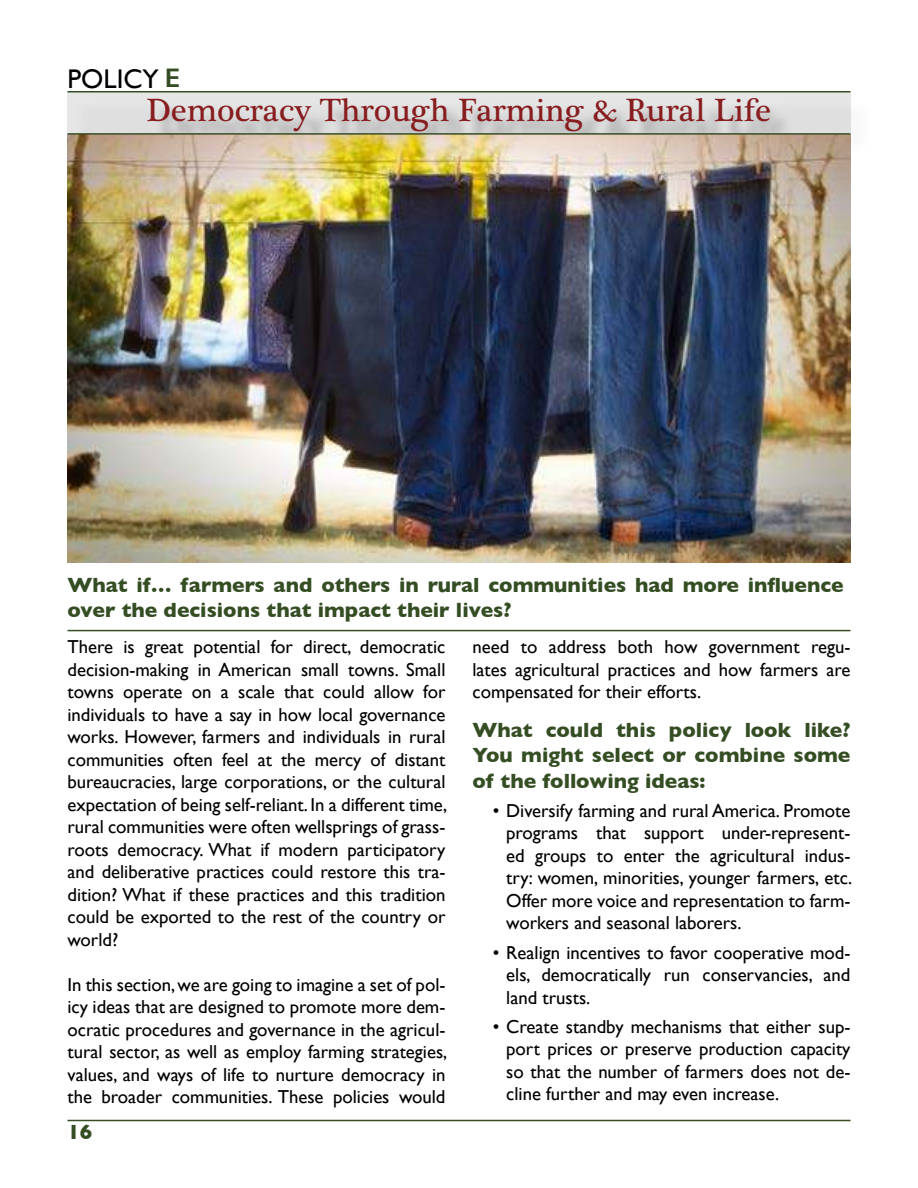
<style>
.page{position:relative;width:918px;height:1188px;background:#fff}
.page>*{position:absolute;margin:0;border:0;box-sizing:border-box;transform-origin:0 0}
.t1{font:33px "Plantagenet Cherokee";color:#881d20}
.t2{font:27px "Gill Sans";color:#000}
.t3{font:700 21px/25.2px "Gill Sans";color:#344d23;text-align:justify}
.t4{font:18.75px/22.5px "Gill Sans";color:#000;text-align:justify}
.s1{font-weight:600;color:#344d23}
</style>
<div class="page">
<hr style="left:68px;top:1120px;width:783px;height:1px;background:#344d23">
<div style="left:74px;top:98px;width:798px;height:57px;background:#fbfbfb"></div>
<svg style="left:68px;top:92px;width:783px;height:41px;background:#d8d9d8"></svg>
<img style="left:68px;top:135px;width:782px;height:428px">
<hr style="left:68px;top:91px;width:783px;height:1px;background:#344d23">
<hr style="left:68px;top:133px;width:783px;height:2px;background:#344d23">
<hr style="left:68px;top:630px;width:783px;height:1px;background:#344d23">
<h2 class="t2" style="left:68px;top:67px;width:114px">POLICY <span class="s1">E</span></h2>
<h1 class="t1" style="left:147px;top:98px;width:626px">Democracy Through Farming &amp; Rural Life</h1>
<p class="t3" style="left:68px;top:572px;width:778px">What if… farmers and others in rural communities had more inl uence over the decisions that impact their lives?</p>
<p class="t4" style="left:68px;top:637px;width:381px">There is great potential for direct, democratic decision-making in American small towns. Small towns operate on a scale that could allow for individuals to have a say in how local governance works. However, farmers and individuals in rural communities often feel at the mercy of distant bureaucracies, large corporations, or the cultural expectation of being self-reliant. In a different time, rural communities were often wellsprings of grass&shy;roots democracy. What if modern participatory and deliberative practices could restore this tra&shy;dition? What if these practices and this tradition could be exported to the rest of the country or world?</p>
<p class="t4" style="left:68px;top:975px;width:381px">In this section, we are going to imagine a set of pol&shy;icy ideas that are designed to promote more dem&shy;ocratic procedures and governance in the agricul&shy;tural sector, as well as employ farming strategies, values, and ways of life to nurture democracy in the broader communities. These policies would</p>
<p class="t3" style="left:68px;top:1121px;width:26px">16</p>
<p class="t4" style="left:472px;top:637px;width:380px">need to address both how government regu&shy;lates agricultural practices and how farmers are compensated for their efforts.</p>
<p class="t3" style="left:472px;top:719px;width:380px">What could this policy look like?<br>You might select or combine some of the following ideas:</p>
<p class="t4" style="left:506px;top:801px;width:348px;text-indent:-14px">• Diversify farming and rural America. Promote programs that support under-represent&shy;ed groups to enter the agricultural indus&shy;try: women, minorities, younger farmers, etc.<br>Offer more voice and representation to farm&shy;workers and seasonal laborers.</p>
<p class="t4" style="left:506px;top:942px;width:346px;text-indent:-14px">• Realign incentives to favor cooperative mod&shy;els, democratically run conservancies, and land trusts.</p>
<p class="t4" style="left:506px;top:1017px;width:346px;text-indent:-14px">• Create standby mechanisms that either sup&shy;port prices or preserve production capacity so that the number of farmers does not de&shy;cline further and may even increase.</p>
</div>
